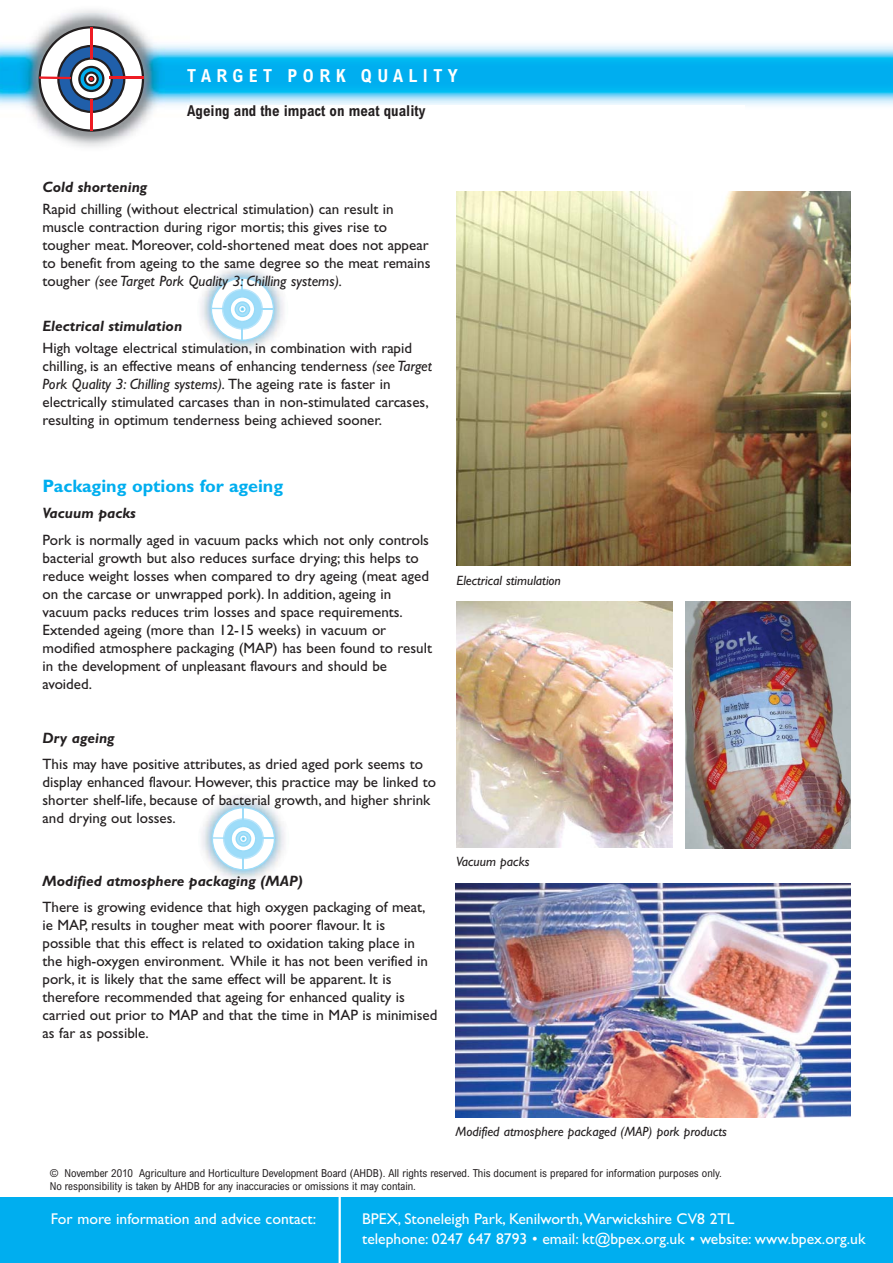
<style>
.page{position:relative;width:893px;height:1263px;background:#fff}
.page>*{position:absolute;margin:0;border:0;box-sizing:border-box;transform-origin:0 0}
.t1{font:700 18px "Gill Sans";color:#00aeef}
.t2{font:700 condensed 18px "Arial";letter-spacing:.3em;color:#fff}
.t3{font:15.6px/19.5px "Gill Sans";color:#fff}
.t4{font:15px/18px "Gill Sans";color:#231f20}
.t5{font:italic 700 15px "Gill Sans";color:#231f20}
.t6{font:700 condensed 15px "Arial";color:#231f20}
.t7{font:italic 13.5px "Gill Sans";color:#231f20}
.t8{font:condensed 10.95px/13.5px "Arial";color:#231f20}
.s1{font-style:italic}
</style>
<div class="page">
<img style="left:198px;top:794px;width:91px;height:91px;border-radius:50%">
<svg style="left:212px;top:807px;width:63px;height:63px"></svg>
<img style="left:197px;top:264px;width:91px;height:91px;border-radius:50%">
<svg style="left:211px;top:277px;width:63px;height:64px"></svg>
<img style="left:190px;top:44px;width:702px;height:62px">
<img style="left:0;top:9px;width:190px;height:138px">
<svg style="left:39px;top:26px;width:105px;height:106px"></svg>
<div style="left:187px;top:106px;width:558px;height:41px;background:#fff"></div>
<img style="left:456px;top:601px;width:216px;height:247px">
<img style="left:455px;top:883px;width:395px;height:235px">
<img style="left:685px;top:602px;width:165px;height:246px">
<img style="left:456px;top:191px;width:394px;height:375px">
<div style="left:0;top:1198px;width:892px;height:65px;background:#00aeef"></div>
<hr style="left:338px;top:1197px;width:3px;height:66px;background:#fff">
<p class="t2" style="left:187px;top:69px;width:272px">TARGET PORK QUALITY</p>
<p class="t6" style="left:187px;top:105px;width:240px">Ageing and the impact on meat quality</p>
<p class="t5" style="left:43px;top:182px;width:106px">Cold shortening</p>
<p class="t4" style="left:43px;top:202px;width:389px">Rapid chilling (without electrical stimulation) can result in muscle contraction during rigor mortis; this gives rise to tougher meat. Moreover, cold-shortened meat does not appear to benefit from ageing to the same degree so the meat remains tougher <span class="s1">(see Target Pork Quality 3: Chilling systems).</span></p>
<p class="t5" style="left:43px;top:320px;width:141px">Electrical stimulation</p>
<p class="t4" style="left:43px;top:340px;width:391px">High voltage electrical stimulation, in combination with rapid chilling, is an effective means of enhancing tenderness <span class="s1">(see Target Pork Quality 3: Chilling systems).</span> The ageing rate is faster in electrically stimulated carcases than in non-stimulated carcases, resulting in optimum tenderness being achieved sooner.</p>
<p class="t1" style="left:43px;top:479px;width:242px">Packaging options for ageing</p>
<p class="t5" style="left:43px;top:508px;width:95px">Vacuum packs</p>
<p class="t4" style="left:43px;top:532px;width:391px">Pork is normally aged in vacuum packs which not only controls bacterial growth but also reduces surface drying; this helps to reduce weight losses when compared to dry ageing (meat aged on the carcase or unwrapped pork). In addition, ageing in vacuum packs reduces trim losses and space requirements.<br>Extended ageing (more than 12-15 weeks) in vacuum or modified atmosphere packaging (MAP) has been found to result in the development of unpleasant flavours and should be avoided.</p>
<p class="t5" style="left:43px;top:732px;width:74px">Dry ageing</p>
<p class="t4" style="left:43px;top:757px;width:395px">This may have positive attributes, as dried aged pork seems to display enhanced flavour. However, this practice may be linked to shorter shelf-life, because of bacterial growth, and higher shrink and drying out losses.</p>
<p class="t5" style="left:43px;top:875px;width:262px">Modified atmosphere packaging (MAP)</p>
<p class="t4" style="left:43px;top:900px;width:396px">There is growing evidence that high oxygen packaging of meat, ie MAP, results in tougher meat with poorer flavour. It is possible that this effect is related to oxidation taking place in the high-oxygen environment. While it has not been verified in pork, it is likely that the same effect will be apparent. It is therefore recommended that ageing for enhanced quality is carried out prior to MAP and that the time in MAP is minimised as far as possible.</p>
<p class="t7" style="left:456px;top:576px;width:106px">Electrical stimulation</p>
<p class="t7" style="left:456px;top:857px;width:75px">Vacuum packs</p>
<p class="t7" style="left:455px;top:1127px;width:273px">Modified atmosphere packaged (MAP) pork products</p>
<p class="t8" style="left:50px;top:1167px;width:673px">© November 2010 Agriculture and Horticulture Development Board (AHDB). All rights reserved. This document is prepared for information purposes only.<br>No responsibility is taken by AHDB for any inaccuracies or omissions it may contain.</p>
<p class="t3" style="left:51px;top:1211px;width:267px">For more information and advice contact:</p>
<p class="t3" style="left:362px;top:1211px;width:505px">BPEX, Stoneleigh Park, Kenilworth, Warwickshire CV8 2TL<br>telephone: 0247 647 8793 • email: kt@bpex.org.uk • website: www.bpex.org.uk</p>
</div>
